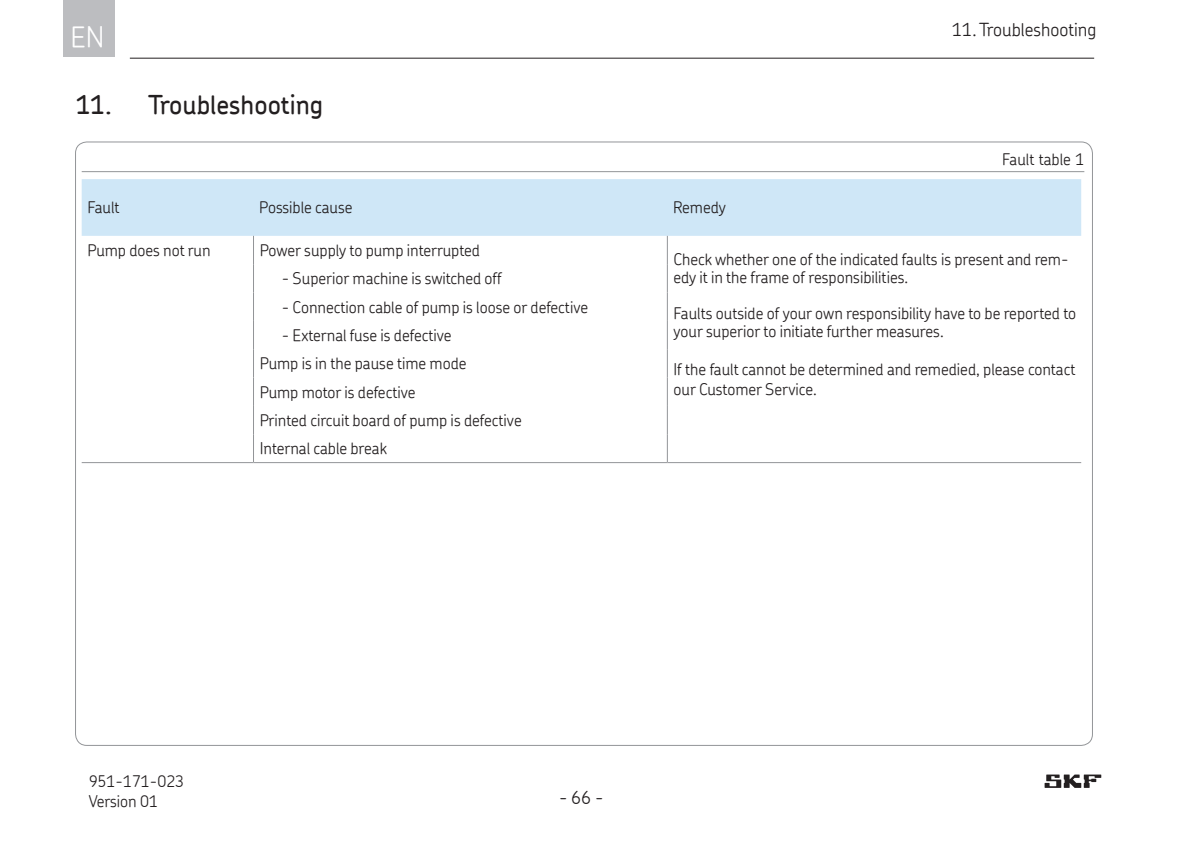
<style>
.page{position:relative;width:1190px;height:842px;background:#fff}
.page>*{position:absolute;margin:0;border:0;box-sizing:border-box;transform-origin:0 0}
.t1{font:300 28px "SKF Chevin";color:#fff}
.t2{font:500 26px "SKF Chevin";color:#231f20}
.t3{font:300 18px "SKF Chevin";color:#231f20}
.Tabellen_Bodytext{font:300 16px/20px "SKF Chevin";color:#231f20}
.Rahmenüberschrift{font:300 16px "SKF Chevin";color:#231f20}
</style>
<div class="page">
<div style="left:63px;top:0;width:52px;height:57px;background:#bcbdc0"></div>
<hr style="left:130px;top:58px;width:964px;height:1px;background:#231f20">
<svg style="left:1045px;top:775px;width:56px;height:13px"></svg>
<hr style="left:82px;top:171px;width:1002px;height:1px;background:#939598">
<div style="left:82px;top:179px;width:999px;height:57px;background:#cfe7f7"></div>
<hr style="left:667px;top:462px;width:414px;height:1px;background:#939598">
<svg style="left:253px;top:236px;width:1px;height:226px"></svg>
<svg style="left:667px;top:236px;width:1px;height:226px"></svg>
<hr style="left:82px;top:462px;width:172px;height:1px;background:#939598">
<hr style="left:254px;top:462px;width:413px;height:1px;background:#939598">
<h1 class="t1" style="left:71px;top:19px;width:35px">EN</h1>
<p class="t3" style="left:952px;top:18px;width:146px">11. Troubleshooting</p>
<p class="t2" style="left:76px;top:87px;width:249px">11. Troubleshooting</p>
<p class="Rahmenüberschrift" style="left:1002px;top:149px;width:84px">Fault table 1</p>
<p class="Tabellen_Bodytext" style="left:87px;top:197px;width:34px">Fault</p>
<p class="Tabellen_Bodytext" style="left:259px;top:197px;width:95px">Possible cause</p>
<p class="Tabellen_Bodytext" style="left:673px;top:197px;width:54px">Remedy</p>
<p class="Tabellen_Bodytext" style="left:87px;top:240px;width:125px">Pump does not run</p>
<p class="Tabellen_Bodytext" style="left:260px;top:240px;width:222px">Power supply to pump interrupted</p>
<p class="Tabellen_Bodytext" style="left:674px;top:250px;width:397px;line-height:18px">Check whether one of the indicated faults is present and rem&shy;edy it in the frame of responsibilities.</p>
<p class="Tabellen_Bodytext" style="left:674px;top:304px;width:404px;line-height:18px">Faults outside of your own responsibility have to be reported to your superior to initiate further measures.</p>
<p class="Tabellen_Bodytext" style="left:674px;top:359px;width:403px">If the fault cannot be determined and remedied, please contact our Customer Service.</p>
<p class="Tabellen_Bodytext" style="left:282px;top:268px;width:221px">- Superior machine is switched off</p>
<p class="Tabellen_Bodytext" style="left:282px;top:296px;width:308px">- Connection cable of pump is loose or defective</p>
<p class="Tabellen_Bodytext" style="left:282px;top:325px;width:171px">- External fuse is defective</p>
<p class="Tabellen_Bodytext" style="left:260px;top:353px;width:208px">Pump is in the pause time mode</p>
<p class="Tabellen_Bodytext" style="left:260px;top:381px;width:157px">Pump motor is defective</p>
<p class="Tabellen_Bodytext" style="left:260px;top:410px;width:264px">Printed circuit board of pump is defective</p>
<p class="Tabellen_Bodytext" style="left:260px;top:438px;width:129px">Internal cable break</p>
<p class="Tabellen_Bodytext" style="left:89px;top:771px;width:97px">951-171-023<br>Version 01</p>
<p class="t3" style="left:559px;top:786px;width:46px">- 66 -</p>
</div>
